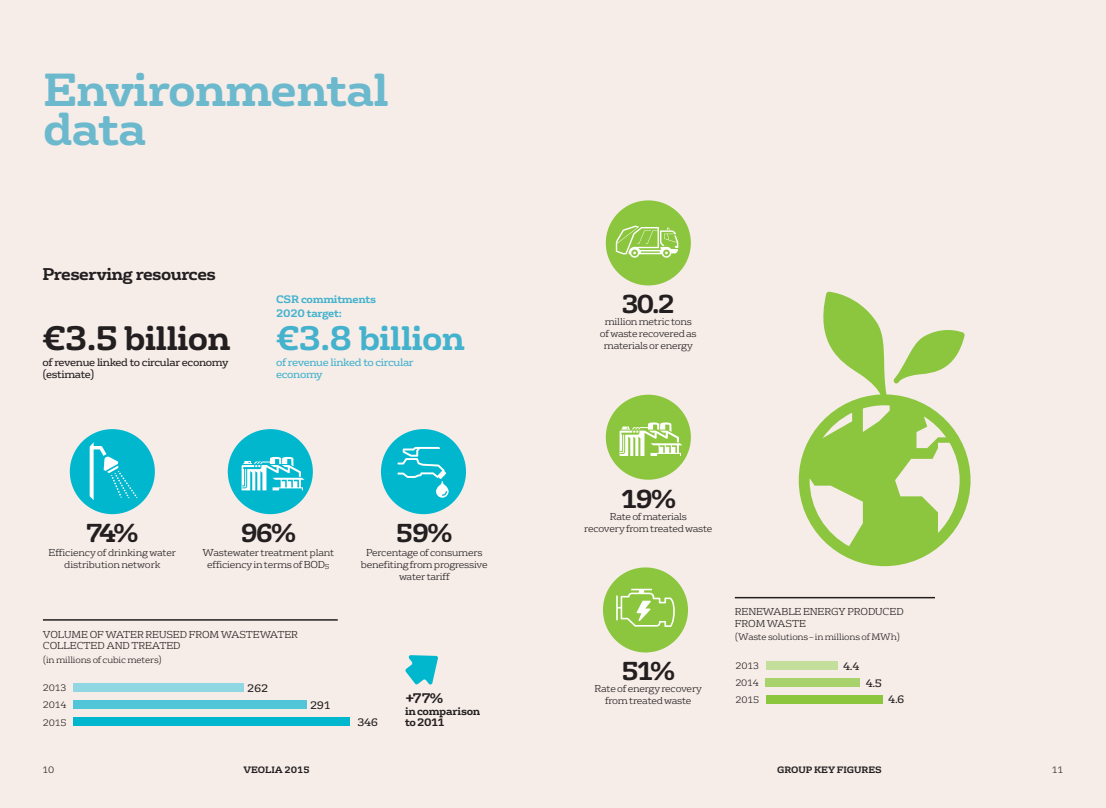
<style>
.page{position:relative;width:1106px;height:808px;background:#f6ede8}
.page>*{position:absolute;margin:0;border:0;box-sizing:border-box;transform-origin:0 0}
.t1{font:700 45px/39px "FS Rufus";letter-spacing:-.025em;color:#6cb9ce}
.t2{font:700 33px "FS Rufus";letter-spacing:-.03em;color:#44b2cd}
.t3{font:700 33px "FS Rufus";letter-spacing:-.03em;color:#231f20}
.t4{font:700 25.2px "FS Rufus";letter-spacing:-.095em;color:#231f20}
.t5{font:700 16.5px "FS Rufus";letter-spacing:-.035em;color:#231f20}
.t6{font:700 13.5px "FS Rufus";color:#231f20}
.t7{font:10.5px/12px "FS Rufus";letter-spacing:-.035em;color:#231f20}
.t8{font:10.5px/12px "FS Rufus";letter-spacing:-.035em;color:#44b2cd}
.t9{font:700 10.5px/13.5px "FS Rufus";letter-spacing:-.03em;color:#44b2cd}
.t10{font:700 10.5px/11.1px "FS Rufus";letter-spacing:-.03em;color:#231f20}
.t11{font:300 9.75px/12px "FS Rufus";letter-spacing:-.025em;color:#231f20;text-align:center}
.t12{font:300 9px "FS Rufus";letter-spacing:-.015em;color:#231f20}
.t13{font:700 9px "FS Rufus";letter-spacing:-.005em;color:#231f20}
</style>
<div class="page">
<hr style="left:43px;top:619px;width:295px;height:2px;background:#231f20">
<div style="left:228px;top:429px;width:85px;height:85px;background:#00b7ce;border-radius:50%"></div>
<svg style="left:241px;top:457px;width:63px;height:33px"></svg>
<svg style="left:405px;top:655px;width:33px;height:29px"></svg>
<div style="left:73px;top:684px;width:170px;height:8px;background:#91d6e3"></div>
<div style="left:73px;top:701px;width:234px;height:8px;background:#51c6d8"></div>
<div style="left:73px;top:718px;width:277px;height:8px;background:#00b7ce"></div>
<hr style="left:735px;top:597px;width:200px;height:1px;background:#231f20">
<div style="left:766px;top:661px;width:71px;height:9px;background:#c4df9b"></div>
<div style="left:766px;top:678px;width:94px;height:9px;background:#a8d26c"></div>
<div style="left:766px;top:695px;width:116px;height:9px;background:#8bc63e"></div>
<svg style="left:798px;top:292px;width:172px;height:274px"></svg>
<div style="left:606px;top:200px;width:85px;height:85px;background:#8bc63e;border-radius:50%"></div>
<svg style="left:616px;top:226px;width:62px;height:32px"></svg>
<div style="left:606px;top:395px;width:85px;height:85px;background:#8bc63e;border-radius:50%"></div>
<svg style="left:619px;top:422px;width:63px;height:34px"></svg>
<div style="left:70px;top:429px;width:85px;height:85px;background:#00b7ce;border-radius:50%"></div>
<svg style="left:90px;top:442px;width:48px;height:58px"></svg>
<div style="left:381px;top:429px;width:85px;height:85px;background:#00b7ce;border-radius:50%"></div>
<svg style="left:397px;top:447px;width:51px;height:51px"></svg>
<div style="left:603px;top:567px;width:85px;height:85px;background:#8bc63e;border-radius:50%"></div>
<svg style="left:616px;top:589px;width:59px;height:38px"></svg>
<h1 class="t1" style="left:43px;top:67px;width:347px">Environmental data</h1>
<h3 class="t5" style="left:43px;top:259px;width:175px">Preserving resources</h3>
<h2 class="t3" style="left:43px;top:309px;width:189px">€3.5 billion</h2>
<p class="t7" style="left:43px;top:356px;width:187px">of revenue linked to circular economy (estimate)</p>
<p class="t9" style="left:276px;top:292px;width:101px">CSR commitments<br>2020 target:</p>
<h2 class="t2" style="left:276px;top:309px;width:190px">€3.8 billion</h2>
<p class="t8" style="left:276px;top:356px;width:139px">of revenue linked to circular economy</p>
<h3 class="t4" style="left:86px;top:511px;width:54px">74%</h3>
<p class="t11" style="left:49px;top:545px;width:129px">Efficiency of drinking water distribution network</p>
<h3 class="t4" style="left:240px;top:511px;width:57px">96%</h3>
<p class="t11" style="left:202px;top:545px;width:133px">Wastewater treatment plant efficiency in terms of BOD<sub>5</sub></p>
<h3 class="t4" style="left:396px;top:511px;width:58px">59%</h3>
<p class="t11" style="left:361px;top:545px;width:128px">Percentage of consumers benefiting from progressive water tariff</p>
<p class="t11" style="left:43px;top:628px;width:257px;line-height:11.2px;text-align:left">VOLUME OF WATER REUSED FROM WASTEWATER<br>COLLECTED AND TREATED</p>
<p class="t12" style="left:43px;top:652px;width:121px">(in millions of cubic meters)</p>
<p class="t12" style="left:43px;top:681px;width:25px">2013</p>
<p class="t7" style="left:247px;top:682px;width:23px">262</p>
<p class="t12" style="left:43px;top:697px;width:25px">2014</p>
<p class="t7" style="left:310px;top:698px;width:22px">291</p>
<p class="t12" style="left:43px;top:715px;width:25px">2015</p>
<p class="t7" style="left:357px;top:715px;width:22px">346</p>
<h3 class="t6" style="left:405px;top:686px;width:40px">+77%</h3>
<p class="t10" style="left:405px;top:705px;width:77px">in comparison to 2011</p>
<h3 class="t4" style="left:621px;top:282px;width:55px">30.2</h3>
<p class="t11" style="left:600px;top:315px;width:98px">million metric tons of waste recovered as materials or energy</p>
<h3 class="t4" style="left:620px;top:477px;width:57px">19%</h3>
<p class="t11" style="left:584px;top:521px;width:130px">recovery from treated waste</p>
<p class="t11" style="left:610px;top:509px;width:79px">Rate of materials</p>
<h3 class="t4" style="left:621px;top:649px;width:55px">51%</h3>
<p class="t11" style="left:605px;top:694px;width:88px">from treated waste</p>
<p class="t11" style="left:594px;top:682px;width:109px">Rate of energy recovery</p>
<p class="t11" style="left:735px;top:605px;width:170px;line-height:11.2px;text-align:left">RENEWABLE ENERGY PRODUCED<br>FROM WASTE</p>
<p class="t12" style="left:735px;top:658px;width:25px">2013</p>
<p class="t7" style="left:843px;top:660px;width:18px">4.4</p>
<p class="t12" style="left:735px;top:675px;width:25px">2014</p>
<p class="t7" style="left:865px;top:676px;width:18px">4.5</p>
<p class="t12" style="left:735px;top:693px;width:25px">2015</p>
<p class="t7" style="left:888px;top:693px;width:18px">4.6</p>
<p class="t12" style="left:735px;top:630px;width:167px">(Waste solutions – in millions of MWh)</p>
<p class="t12" style="left:43px;top:763px;width:13px">10</p>
<p class="t13" style="left:243px;top:762px;width:67px">VEOLIA 2015</p>
<p class="t13" style="left:777px;top:762px;width:106px">GROUP KEY FIGURES</p>
<p class="t12" style="left:1051px;top:763px;width:13px">11</p>
</div>
